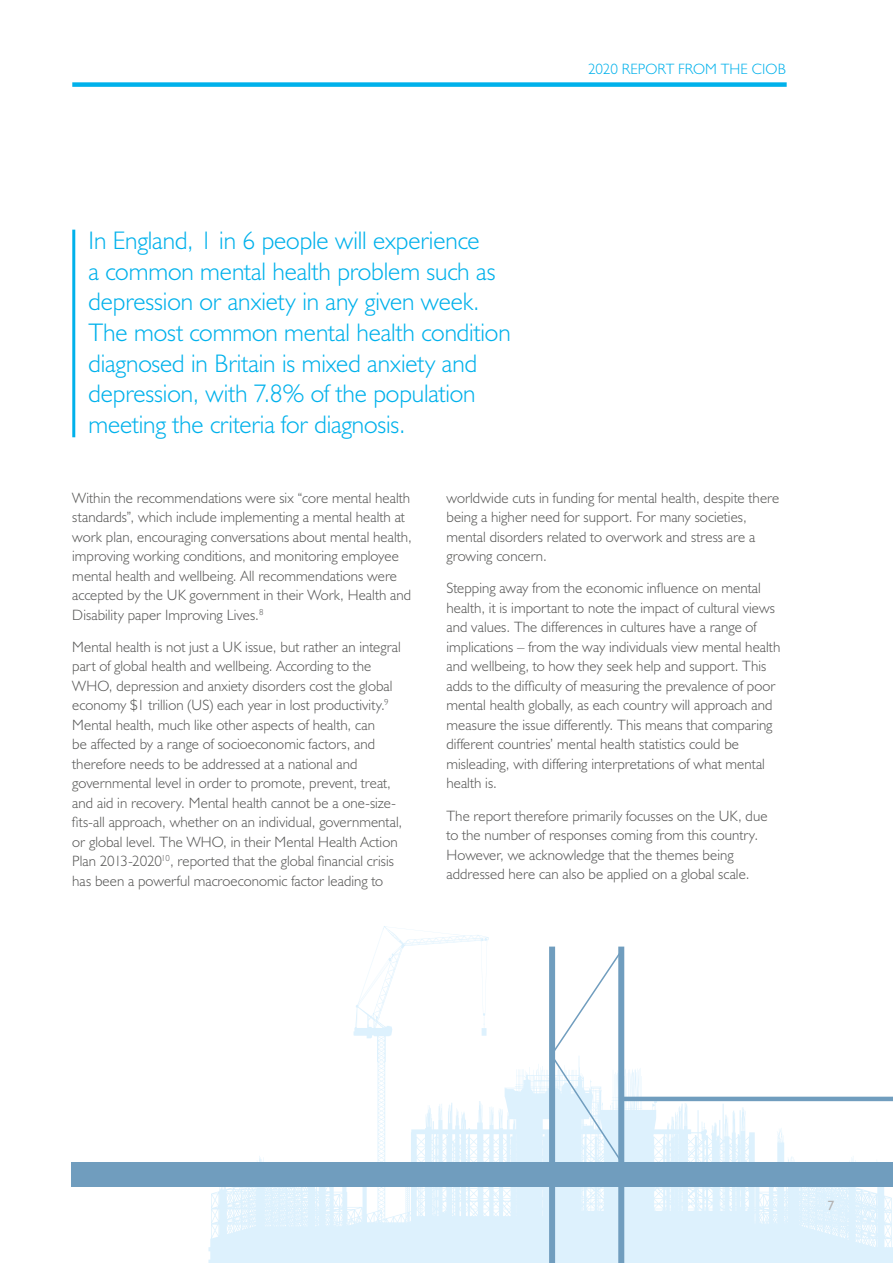
<style>
.page{position:relative;width:893px;height:1263px;background:#fff}
.page>*{position:absolute;margin:0;border:0;box-sizing:border-box;transform-origin:0 0}
.t1{font:300 25.5px/30.6px "Humanist 521 BT";letter-spacing:-.005em;color:#00b1eb}
.t2{font:300 15px/19.5px "Humanist 521 BT";letter-spacing:.005em;color:#575756}
.t3{font:300 15px "Humanist 521 BT";letter-spacing:.005em;color:#00b1eb}
.t4{font:13.5px "Humanist 521 BT";color:#b3b2b2}
</style>
<div class="page">
<div style="left:72px;top:82px;width:715px;height:5px;background:#00b1eb"></div>
<svg style="left:208px;top:926px;width:685px;height:337px"></svg>
<hr style="left:72px;top:230px;width:3px;height:207px;background:#00b1eb">
<div style="left:71px;top:1162px;width:822px;height:25px;background:#709dbe"></div>
<div style="left:549px;top:946px;width:6px;height:317px;background:#709dbe"></div>
<div style="left:618px;top:946px;width:6px;height:317px;background:#709dbe"></div>
<hr style="left:623px;top:1097px;width:270px;height:4px;background:#709dbe">
<svg style="left:550px;top:946px;width:75px;height:216px"></svg>
<p class="t1" style="left:89px;top:225px;width:424px">In England, 1 in 6 people will experience<br>a common mental health problem such as depression or anxiety in any given week.<br>The most common mental health condition diagnosed in Britain is mixed anxiety and depression, with 7.8% of the population meeting the criteria for diagnosis.</p>
<p class="t3" style="left:588px;top:60px;width:199px">2020 REPORT FROM THE CIOB</p>
<p class="t2" style="left:72px;top:487px;width:341px">Within the recommendations were six “core mental health standards”, which include implementing a mental health at work plan, encouraging conversations about mental health, improving working conditions, and monitoring employee mental health and wellbeing. All recommendations were accepted by the UK government in their Work, Health and Disability paper Improving Lives.<sup>8</sup></p>
<p class="t2" style="left:72px;top:637px;width:332px">Mental health is not just a UK issue, but rather an integral part of global health and wellbeing. According to the WHO, depression and anxiety disorders cost the global economy $1 trillion (US) each year in lost productivity.<sup>9<br></sup>Mental health, much like other aspects of health, can<br>be affected by a range of socioeconomic factors, and therefore needs to be addressed at a national and governmental level in order to promote, prevent, treat, and aid in recovery. Mental health cannot be a one-size&shy;fits-all approach, whether on an individual, governmental, or global level. The WHO, in their Mental Health Action Plan 2013-2020<sup>10</sup>, reported that the global financial crisis has been a powerful macroeconomic factor leading to</p>
<p class="t2" style="left:446px;top:487px;width:334px">worldwide cuts in funding for mental health, despite there being a higher need for support. For many societies, mental disorders related to overwork and stress are a growing concern.</p>
<p class="t2" style="left:446px;top:578px;width:335px">Stepping away from the economic influence on mental health, it is important to note the impact of cultural views and values. The differences in cultures have a range of implications – from the way individuals view mental health and wellbeing, to how they seek help and support. This adds to the difficulty of measuring the prevalence of poor mental health globally, as each country will approach and measure the issue differently. This means that comparing different countries’ mental health statistics could be misleading, with differing interpretations of what mental health is.</p>
<p class="t2" style="left:446px;top:805px;width:323px">The report therefore primarily focusses on the UK, due to the number of responses coming from this country.<br>However, we acknowledge that the themes being addressed here can also be applied on a global scale.</p>
<p class="t4" style="left:827px;top:1196px;width:8px">7</p>
</div>
